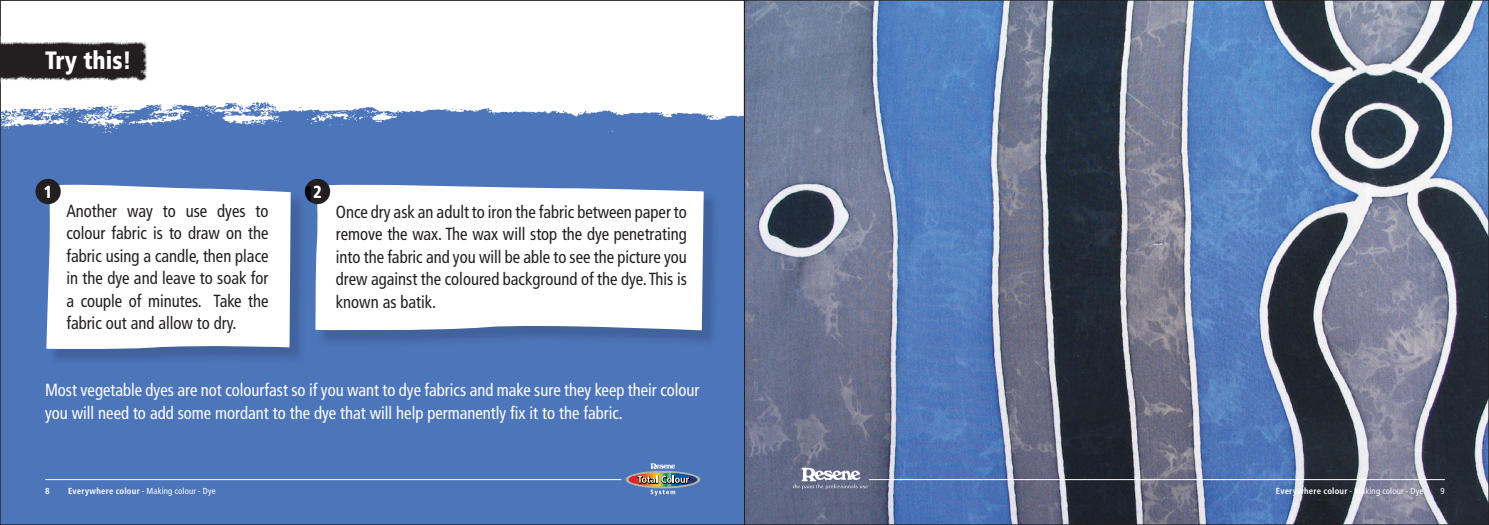
<style>
.page{position:relative;width:1489px;height:525px;background:#fff}
.page>*{position:absolute;margin:0;border:0;box-sizing:border-box;transform-origin:0 0}
.t1{font:900 condensed 25px "Frutiger";color:#fff;scale:.95 1}
.t2{font:condensed 17.5px/22.5px "Frutiger";color:#231f20;text-align:justify;scale:.95 1}
.t3{font:condensed 17.5px/22.5px "Frutiger";color:#fff;scale:.95 1}
.t4{font:900 condensed 17.5px "Frutiger";color:#fff;scale:.95 1}
.t5{font:condensed 8.75px "Frutiger";letter-spacing:.02em;color:#fff}
.t6{font:700 condensed 8.75px "Frutiger";color:#fff}
.s1{font-weight:700}
</style>
<div class="page">
<div style="left:0;top:133px;width:744px;height:391px;background:#4d75ba"></div>
<img style="left:2px;top:102px;width:740px;height:31px">
<img style="left:746px;top:2px;width:740px;height:520px">
<img style="left:2px;top:41px;width:146px;height:41px">
<img style="left:322px;top:191px;width:393px;height:151px">
<div style="left:315px;top:182px;width:388px;height:149px;background:#fff"></div>
<div style="left:305px;top:179px;width:25px;height:25px;background:#231f20;border-radius:50%"></div>
<img style="left:305px;top:186px;width:6px;height:16px">
<div style="left:46px;top:181px;width:245px;height:168px;background:#fff"></div>
<div style="left:35px;top:179px;width:26px;height:25px;background:#231f20;border-radius:50%"></div>
<svg style="left:625px;top:470px;width:75px;height:18px"></svg>
<svg style="left:689px;top:473px;width:8px;height:13px"></svg>
<svg style="left:628px;top:463px;width:61px;height:32px"></svg>
<hr style="left:45px;top:479px;width:576px;height:1px;background:#fff">
<hr style="left:868px;top:479px;width:576px;height:1px;background:#fff">
<svg style="left:792px;top:467px;width:75px;height:21px"></svg>
<h1 class="t1" style="left:45px;top:50px;width:93px">Try this!</h1>
<p class="t4" style="left:44px;top:184px;width:11px">1</p>
<p class="t2" style="left:66px;top:201px;width:214px">Another way to use dyes to colour fabric is to draw on the fabric using a candle, then place in the dye and leave to soak for a couple of minutes. Take the fabric out and allow to dry.</p>
<p class="t4" style="left:313px;top:184px;width:11px">2</p>
<p class="t2" style="left:336px;top:202px;width:371px">Once dry ask an adult to iron the fabric between paper to remove the wax. The wax will stop the dye penetrating into the fabric and you will be able to see the picture you drew against the coloured background of the dye. This is known as batik.</p>
<p class="t3" style="left:45px;top:380px;width:690px">Most vegetable dyes are not colourfast so if you want to dye fabrics and make sure they keep their colour you will need to add some mordant to the dye that will help permanently fix it to the fabric.</p>
<p class="t6" style="left:45px;top:487px;width:6px">8</p>
<p class="t5" style="left:68px;top:487px;width:149px"><span class="s1">Everywhere colour</span> - Making colour - Dye</p>
<p class="t5" style="left:1275px;top:487px;width:149px"><span class="s1">Everywhere colour</span> - Making colour - Dye</p>
<p class="t5" style="left:1440px;top:487px;width:6px">9</p>
</div>
